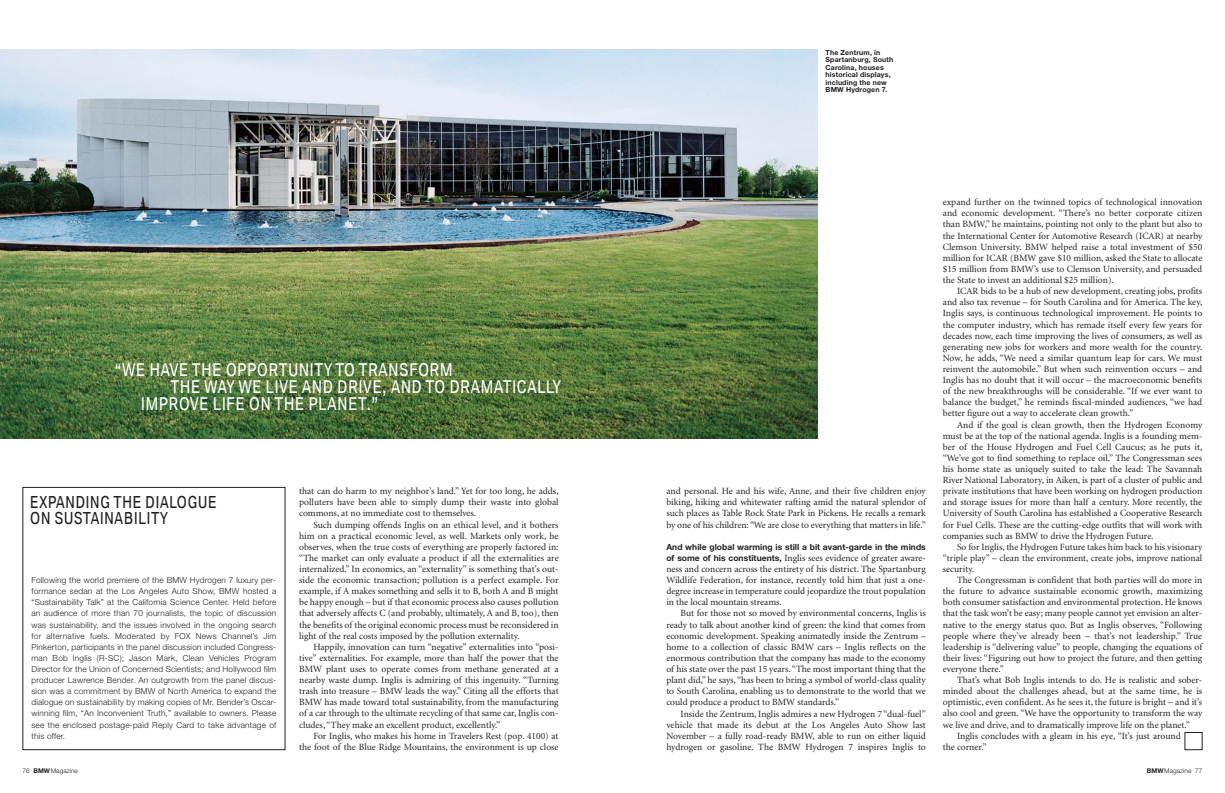
<style>
.page{position:relative;width:1225px;height:793px;background:#fff}
.page>*{position:absolute;margin:0;border:0;box-sizing:border-box;transform-origin:0 0}
.t1{font:condensed 17px "BMW Type";letter-spacing:.05em;color:#fff}
.t2{font:condensed 16px/16px "BMW Type";letter-spacing:.05em;color:#231f20}
.t3{font:9.5px/11.1px "Minion";color:#231f20;text-align:justify}
.t4{font:700 8.5px "Helvetica Neue";letter-spacing:.005em;color:#231f20}
.t5{font:300 8.2px/11.1px "Helvetica Neue";letter-spacing:.02em;color:#231f20;text-align:justify}
.t6{font:700 7px/7.5px "Helvetica Neue";letter-spacing:.02em;color:#231f20}
.t7{font:300 6.5px "Helvetica Neue";letter-spacing:.005em;color:#231f20}
.s1{font-weight:700}
.s2{font-family:"Helvetica Neue";font-weight:700;font-size:8.5px}
</style>
<div class="page">
<img style="left:0;top:50px;width:817px;height:388px">
<h1 class="t1" style="left:115px;top:360px;width:339px">“WE HAVE THE OPPORTUNITY TO TRANSFORM</h1>
<h1 class="t1" style="left:170px;top:377px;width:392px">THE WAY WE LIVE AND DRIVE, AND TO DRAMATICALLY</h1>
<h1 class="t1" style="left:141px;top:394px;width:239px">IMPROVE LIFE ON THE PLANET.”</h1>
<h2 class="t2" style="left:30px;top:494px;width:188px">EXPANDING THE DIALOGUE<br>ON SUSTAINABILITY</h2>
<p class="t5" style="left:31px;top:575px;width:246px">Following the world premiere of the BMW Hydrogen 7 luxury per&shy;formance sedan at the Los Angeles Auto Show, BMW hosted a “Sustainability Talk” at the California Science Center. Held before an audience of more than 70 journalists, the topic of discussion was sustainability, and the issues involved in the ongoing search for alternative fuels. Moderated by FOX News Channel’s Jim Pinkerton, participants in the panel discussion included Congress&shy;man Bob Inglis (R-SC); Jason Mark, Clean Vehicles Program Director for the Union of Concerned Scientists; and Hollywood film producer Lawrence Bender. An outgrowth from the panel discus&shy;sion was a commitment by BMW of North America to expand the dialogue on sustainability by making copies of Mr. Bender’s Oscar&shy;winning film, “An Inconvenient Truth,” available to owners. Please see the enclosed postage-paid Reply Card to take advantage of this offer.</p>
<p class="t7" style="left:23px;top:767px;width:57px">76 <span class="s1">BMW</span>Magazine</p>
<p class="t3" style="left:299px;top:486px;width:261px">that can do harm to my neighbor’s land.” Yet for too long, he adds, polluters have been able to simply dump their waste into global commons, at no immediate cost to themselves.</p>
<p class="t3" style="left:299px;top:519px;width:261px;text-indent:14px">Such dumping offends Inglis on an ethical level, and it bothers him on a practical economic level, as well. Markets only work, he observes, when the true costs of everything are properly factored in: “The market can only evaluate a product if all the externalities are internalized.” In economics, an “externality” is something that’s out&shy;side the economic transaction; pollution is a perfect example. For example, if A makes something and sells it to B, both A and B might be happy enough – but if that economic process also causes pollution that adversely affects C (and probably, ultimately, A and B, too), then the benefits of the original economic process must be reconsidered in light of the real costs imposed by the pollution externality.</p>
<p class="t3" style="left:299px;top:641px;width:261px;text-indent:14px">Happily, innovation can turn “negative” externalities into “posi&shy;tive” externalities. For example, more than half the power that the BMW plant uses to operate comes from methane generated at a nearby waste dump. Inglis is admiring of this ingenuity. “Turning trash into treasure – BMW leads the way.” Citing all the efforts that BMW has made toward total sustainability, from the manufacturing of a car through to the ultimate recycling of that same car, Inglis con&shy;cludes, “They make an excellent product, excellently.”</p>
<p class="t3" style="left:299px;top:730px;width:261px;text-align:right">For Inglis, who makes his home in Travelers Rest (pop. 4100) at the foot of the Blue Ridge Mountains, the environment is up close</p>
<p class="t6" style="left:825px;top:49px;width:69px">The Zentrum, in<br>Spartanburg, South<br>Carolina, houses historical displays, including the new<br>BMW Hydrogen 7.</p>
<p class="t3" style="left:666px;top:486px;width:261px">and personal. He and his wife, Anne, and their five children enjoy biking, hiking and whitewater rafting amid the natural splendor of such places as Table Rock State Park in Pickens. He recalls a remark by one of his children: “We are close to everything that matters in life.”</p>
<p class="t4" style="left:666px;top:543px;width:261px">And while global warming is still a bit avant-garde in the minds</p>
<p class="t3" style="left:666px;top:552px;width:261px"><span class="s2">of some of his constituents,</span> Inglis sees evidence of greater aware&shy;ness and concern across the entirety of his district. The Spartanburg Wildlife Federation, for instance, recently told him that just a one&shy;degree increase in temperature could jeopardize the trout population in the local mountain streams.</p>
<p class="t3" style="left:666px;top:608px;width:261px;text-indent:14px">But for those not so moved by environmental concerns, Inglis is ready to talk about another kind of green: the kind that comes from economic development. Speaking animatedly inside the Zentrum – home to a collection of classic BMW cars – Inglis reflects on the enormous contribution that the company has made to the economy of his state over the past 15 years.“The most important thing that the plant did,” he says, “has been to bring a symbol of world-class quality to South Carolina, enabling us to demonstrate to the world that we could produce a product to BMW standards.”</p>
<p class="t3" style="left:666px;top:708px;width:261px;text-indent:14px">Inside the Zentrum, Inglis admires a new Hydrogen 7 “dual-fuel” vehicle that made its debut at the Los Angeles Auto Show last November – a fully road-ready BMW, able to run on either liquid hydrogen or gasoline. The BMW Hydrogen 7 inspires Inglis to</p>
<p class="t3" style="left:942px;top:197px;width:261px">expand further on the twinned topics of technological innovation and economic development. “There’s no better corporate citizen than BMW,” he maintains, pointing not only to the plant but also to the International Center for Automotive Research (ICAR) at nearby Clemson University. BMW helped raise a total investment of $50 million for ICAR (BMW gave $10 million, asked the State to allocate $15 million from BMW’s use to Clemson University, and persuaded the State to invest an additional $25 million).</p>
<p class="t3" style="left:942px;top:286px;width:261px;text-indent:14px">ICAR bids to be a hub of new development, creating jobs, profits and also tax revenue – for South Carolina and for America. The key, Inglis says, is continuous technological improvement. He points to the computer industry, which has remade itself every few years for decades now, each time improving the lives of consumers, as well as generating new jobs for workers and more wealth for the country.<br>Now, he adds, “We need a similar quantum leap for cars. We must reinvent the automobile.” But when such reinvention occurs – and Inglis has no doubt that it will occur – the macroeconomic benefits of the new breakthroughs will be considerable. “If we ever want to balance the budget,” he reminds fiscal-minded audiences, “we had better figure out a way to accelerate clean growth.”</p>
<p class="t3" style="left:942px;top:419px;width:261px;text-indent:14px">And if the goal is clean growth, then the Hydrogen Economy must be at the top of the national agenda. Inglis is a founding mem&shy;ber of the House Hydrogen and Fuel Cell Caucus; as he puts it, “We’ve got to find something to replace oil.” The Congressman sees his home state as uniquely suited to take the lead: The Savannah River National Laboratory, in Aiken, is part of a cluster of public and private institutions that have been working on hydrogen production and storage issues for more than half a century. More recently, the University of South Carolina has established a Cooperative Research for Fuel Cells. These are the cutting-edge outfits that will work with companies such as BMW to drive the Hydrogen Future.</p>
<p class="t3" style="left:942px;top:541px;width:261px;text-indent:14px">So for Inglis, the Hydrogen Future takes him back to his visionary “triple play” – clean the environment, create jobs, improve national security.</p>
<p class="t3" style="left:942px;top:575px;width:261px;text-indent:14px">The Congressman is confident that both parties will do more in the future to advance sustainable economic growth, maximizing both consumer satisfaction and environmental protection. He knows that the task won’t be easy; many people cannot yet envision an alter&shy;native to the energy status quo. But as Inglis observes, “Following people where they’ve already been – that’s not leadership.” True leadership is “delivering value” to people, changing the equations of their lives: “Figuring out how to project the future, and then getting everyone there.”</p>
<p class="t3" style="left:956px;top:675px;width:247px">That’s what Bob Inglis intends to do. He is realistic and sober-</p>
<p class="t3" style="left:942px;top:686px;width:261px">minded about the challenges ahead, but at the same time, he is</p>
<p class="t3" style="left:942px;top:697px;width:261px">optimistic, even confident. As he sees it, the future is bright – and it’s</p>
<p class="t3" style="left:942px;top:708px;width:261px">also cool and green. “We have the opportunity to transform the way</p>
<p class="t3" style="left:942px;top:719px;width:248px">we live and drive, and to dramatically improve life on the planet.”</p>
<p class="t3" style="left:956px;top:730px;width:225px">Inglis concludes with a gleam in his eye, “It’s just around</p>
<p class="t3" style="left:942px;top:741px;width:45px">the corner.”</p>
<p class="t7" style="left:1146px;top:767px;width:57px"><span class="s1">BMW</span>Magazine 77</p>
</div>
